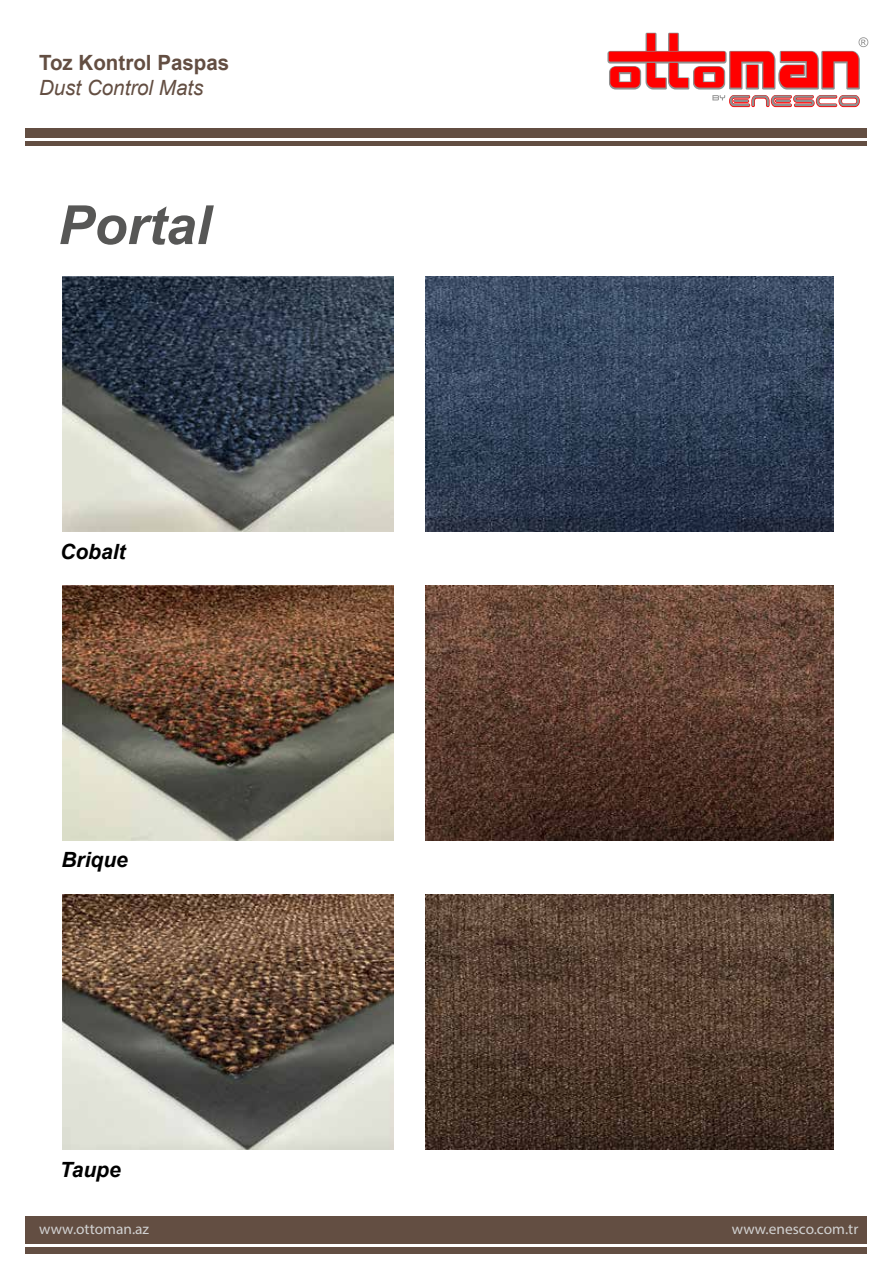
<style>
.page{position:relative;width:893px;height:1263px;background:#fff}
.page>*{position:absolute;margin:0;border:0;box-sizing:border-box;transform-origin:0 0}
.t1{font:italic 700 54px "Arial";color:#575756}
.t2{font:italic 700 21px "Arial";color:#000}
.t3{font:700 21px "Arial";color:#634e42}
.t4{font:italic 21px "Arial";color:#634e42}
.t5{font:15px "Myriad Pro";color:#d1d1d1}
</style>
<div class="page">
<div style="left:26px;top:1247px;width:841px;height:7px;background:#634e42"></div>
<svg style="left:607px;top:33px;width:261px;height:74px"></svg>
<div style="left:26px;top:1216px;width:841px;height:27px;background:#634e42"></div>
<div style="left:26px;top:128px;width:841px;height:10px;background:#634e42"></div>
<hr style="left:26px;top:141px;width:841px;height:4px;background:#634e42">
<img style="left:62px;top:276px;width:332px;height:256px">
<img style="left:425px;top:276px;width:408px;height:256px">
<img style="left:62px;top:585px;width:332px;height:255px">
<img style="left:425px;top:585px;width:408px;height:255px">
<img style="left:62px;top:894px;width:332px;height:255px">
<img style="left:425px;top:894px;width:408px;height:255px">
<h2 class="t3" style="left:39px;top:49px;width:192px">Toz Kontrol Paspas</h2>
<h2 class="t4" style="left:39px;top:74px;width:166px">Dust Control Mats</h2>
<h1 class="t1" style="left:58px;top:190px;width:155px">Portal</h1>
<h2 class="t2" style="left:60px;top:537px;width:67px">Cobalt</h2>
<h2 class="t2" style="left:61px;top:846px;width:68px">Brique</h2>
<h2 class="t2" style="left:60px;top:1156px;width:63px">Taupe</h2>
<p class="t5" style="left:39px;top:1220px;width:111px">www.ottoman.az</p>
<p class="t5" style="left:732px;top:1220px;width:128px">www.enesco.com.tr</p>
</div>
